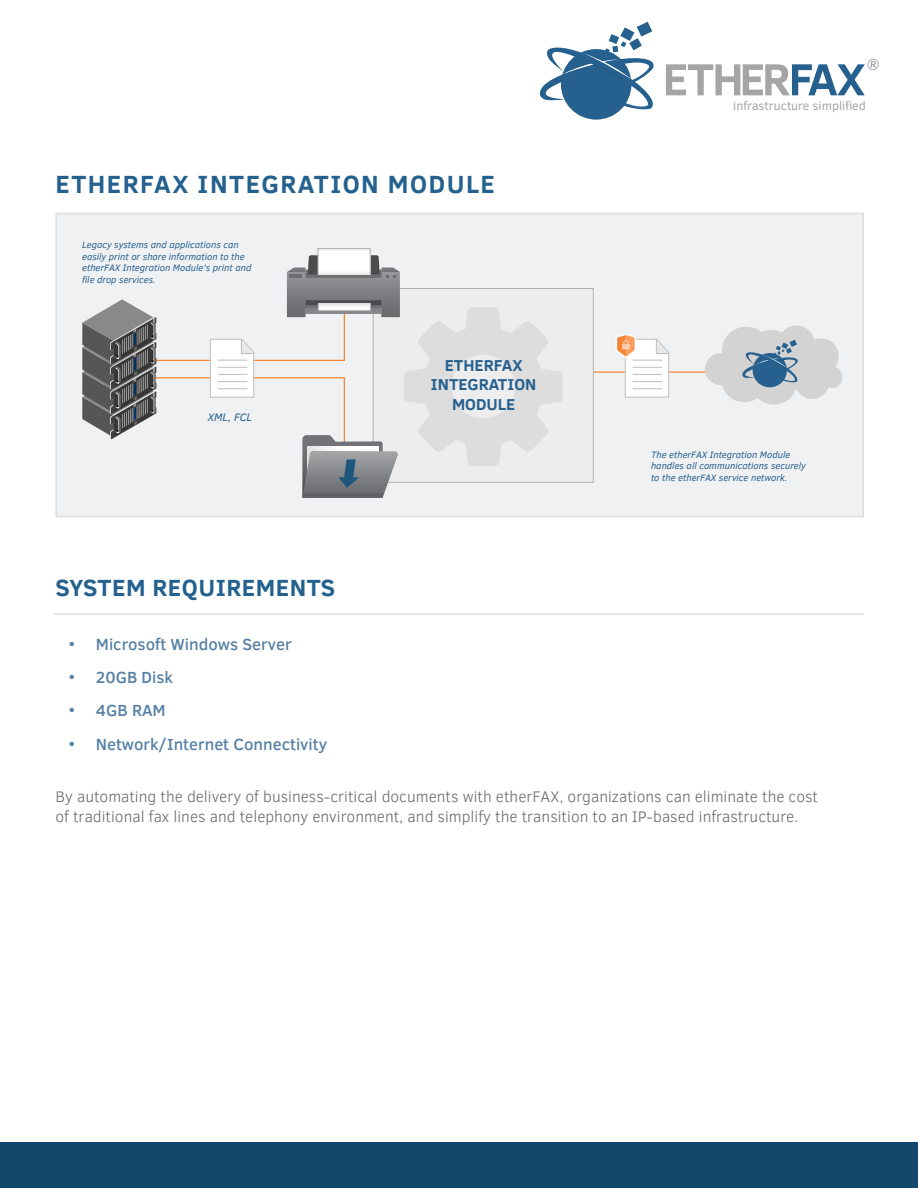
<style>
.page{position:relative;width:918px;height:1188px;background:#fff}
.page>*{position:absolute;margin:0;border:0;box-sizing:border-box;transform-origin:0 0}
.upper_heading_in_gre{font:700 25.5px "Clear Sans";letter-spacing:.06em;color:#24618f}
.subheading_in_grey_b{font:700 24px "Clear Sans";letter-spacing:.02em;color:#24618f}
.t1{font:500 16.5px "Clear Sans";color:#5781a5}
.t2{font:700 16.2px/19.5px "Clear Sans";color:#26608e;text-align:center}
.body_copy{font:300 15.75px/19.5px "Clear Sans";color:#6c6d70}
.t3{font:12.3px "Clear Sans";color:#a5a5a5}
.t4{font:italic 11.1px "Clear Sans";color:#26608e}
.t5{font:italic 9.45px/11.4px "Clear Sans";color:#26608e}
</style>
<div class="page">
<div style="left:561px;top:49px;width:70px;height:71px;background:#26608e;border-radius:50%"></div>
<svg style="left:666px;top:59px;width:213px;height:36px"></svg>
<svg style="left:539px;top:22px;width:115px;height:88px"></svg>
<div style="left:0;top:1142px;width:918px;height:46px;background:#13476b"></div>
<div style="left:55px;top:213px;width:809px;height:304px;background:#f0f1f2;border:2px solid #dcdddf"></div>
<hr style="left:593px;top:371px;width:132px;height:2px;background:#f58536">
<div style="left:373px;top:289px;width:220px;height:193px;background:#ededed"></div>
<div style="left:318px;top:251px;width:52px;height:24px;background:#fff"></div>
<div style="left:318px;top:248px;width:52px;height:27px;border:1px solid #adadad"></div>
<svg style="left:82px;top:255px;width:481px;height:243px"></svg>
<svg style="left:703px;top:325px;width:139px;height:80px"></svg>
<svg style="left:615px;top:334px;width:55px;height:64px"></svg>
<hr style="left:54px;top:613px;width:810px;height:2px;background:#dcdddf">
<p class="upper_heading_in_gre" style="left:56px;top:165px;width:441px">ETHERFAX INTEGRATION MODULE</p>
<p class="t5" style="left:82px;top:239px;width:171px">Legacy systems and applications can easily print or share information to the etherFAX Integration Module’s print and file drop services.</p>
<p class="t4" style="left:208px;top:410px;width:46px">XML, FCL</p>
<p class="t2" style="left:431px;top:355px;width:107px">ETHERFAX<br>INTEGRATION<br>MODULE</p>
<p class="t3" style="left:733px;top:97px;width:134px">infrastructure simplified</p>
<p class="t5" style="left:651px;top:449px;width:157px">The etherFAX Integration Module handles all communications securely to the etherFAX service network.</p>
<p class="subheading_in_grey_b" style="left:55px;top:570px;width:281px">SYSTEM REQUIREMENTS</p>
<p class="t1" style="left:69px;top:633px;width:224px">• Microsoft Windows Server</p>
<p class="t1" style="left:69px;top:666px;width:106px">• 20GB Disk</p>
<p class="t1" style="left:69px;top:699px;width:98px">• 4GB RAM</p>
<p class="t1" style="left:69px;top:733px;width:260px">• Network/Internet Connectivity</p>
<p class="body_copy" style="left:55px;top:787px;width:764px">By automating the delivery of business-critical documents with etherFAX, organizations can eliminate the cost of traditional fax lines and telephony environment, and simplify the transition to an IP-based infrastructure.</p>
</div>
